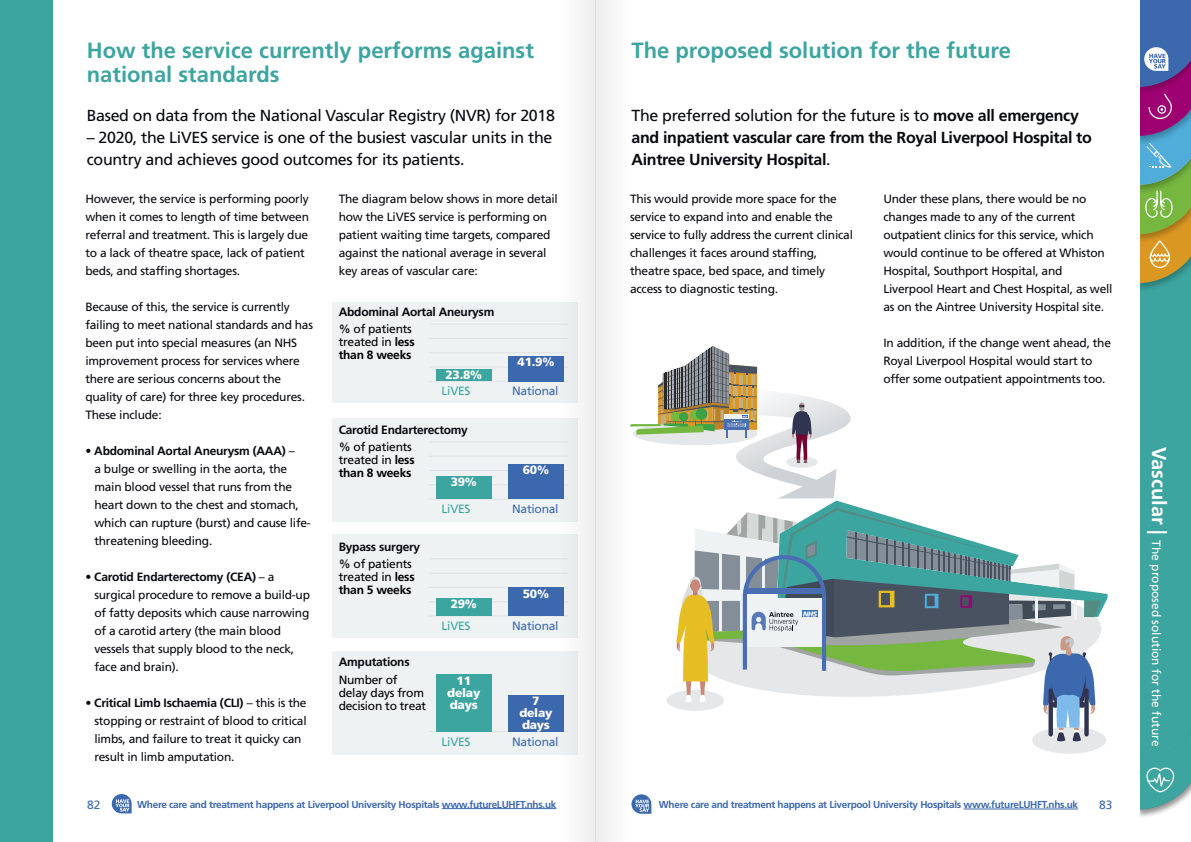
<style>
.page{position:relative;width:1191px;height:842px;background:#fff}
.page>*{position:absolute;margin:0;border:0;box-sizing:border-box;transform-origin:0 0}
.t1{font:700 22px/24px "Frutiger LT Std";color:#3da59f}
.t2{font:16px/22px "Frutiger LT Std";letter-spacing:-.02em;color:#07090e}
.t3{font:700 16px/22px "Frutiger LT Std";letter-spacing:-.02em;color:#07090e}
.t4{font:12px/18px "Frutiger LT Std";letter-spacing:-.02em;color:#07090e}
.t5{font:12px/13px "Frutiger LT Std";letter-spacing:-.02em;color:#000}
.t6{font:700 12px "Frutiger LT Std";letter-spacing:-.02em;color:#07090e}
.t7{font:900 12px/12px "Frutiger LT Std";letter-spacing:-.02em;color:#fff;text-align:center}
.t8{font:12px "Frutiger LT Std";color:#fff}
.t9{font:12px "Frutiger LT Std";letter-spacing:-.02em;color:#3c68ae}
.t10{font:12px "Frutiger LT Std";letter-spacing:-.02em;color:#3da59f}
.t11{font:700 10px "Frutiger LT Std";letter-spacing:-.03em;color:#3c68ae}
.s1{font-weight:700}
.s2{font-weight:400}
.s3{font-weight:700;font-size:20px}
</style>
<div class="page">
<div style="left:1133px;top:709px;width:58px;height:110px;background:#000;opacity:.25"></div>
<svg style="left:1139px;top:0;width:52px;height:809px;background:#5b9c9a"></svg>
<div style="left:595px;top:0;width:544px;height:842px;background:#fff"></div>
<hr style="left:442px;top:808px;width:114px;height:1px;background:#3c68ae">
<svg style="left:112px;top:794px;width:20px;height:19px"></svg>
<hr style="left:963px;top:809px;width:115px;height:1px;background:#3c68ae">
<svg style="left:632px;top:794px;width:19px;height:20px"></svg>
<div style="left:333px;top:302px;width:245px;height:100px;background:#eef2f2"></div>
<div style="left:332px;top:418px;width:245px;height:103px;background:#eef2f2"></div>
<div style="left:332px;top:535px;width:245px;height:103px;background:#eef2f2"></div>
<div style="left:332px;top:651px;width:245px;height:103px;background:#eef2f2"></div>
<hr style="left:429px;top:731px;width:139px;height:1px;background:#495260">
<hr style="left:429px;top:381px;width:139px;height:1px;background:#495260">
<hr style="left:429px;top:324px;width:139px;height:1px;background:#495260">
<hr style="left:429px;top:367px;width:139px;height:1px;background:#495260">
<hr style="left:429px;top:353px;width:139px;height:1px;background:#495260">
<hr style="left:429px;top:338px;width:139px;height:1px;background:#495260">
<hr style="left:429px;top:499px;width:139px;height:1px;background:#495260">
<hr style="left:429px;top:442px;width:139px;height:1px;background:#495260">
<hr style="left:429px;top:485px;width:139px;height:1px;background:#495260">
<hr style="left:429px;top:470px;width:139px;height:1px;background:#495260">
<hr style="left:429px;top:456px;width:139px;height:1px;background:#495260">
<hr style="left:429px;top:615px;width:139px;height:1px;background:#495260">
<hr style="left:429px;top:559px;width:139px;height:1px;background:#495260">
<hr style="left:429px;top:601px;width:139px;height:1px;background:#495260">
<hr style="left:429px;top:587px;width:139px;height:1px;background:#495260">
<hr style="left:429px;top:573px;width:139px;height:1px;background:#495260">
<div style="left:436px;top:477px;width:56px;height:22px;background:#3da59f"></div>
<div style="left:436px;top:599px;width:56px;height:17px;background:#3da59f"></div>
<div style="left:436px;top:674px;width:56px;height:57px;background:#3da59f"></div>
<div style="left:508px;top:465px;width:56px;height:34px;background:#3c68ae"></div>
<div style="left:508px;top:587px;width:56px;height:29px;background:#3c68ae"></div>
<div style="left:508px;top:695px;width:56px;height:36px;background:#3c68ae"></div>
<div style="left:436px;top:370px;width:56px;height:11px;background:#3da59f"></div>
<div style="left:508px;top:356px;width:56px;height:25px;background:#3c68ae"></div>
<div style="left:1032px;top:727px;width:74px;height:27px;background:#e5e7e9;border-radius:50%"></div>
<svg style="left:632px;top:346px;width:475px;height:395px"></svg>
<div style="left:595px;top:0;width:37px;height:842px;background:#f4f4f4"></div>
<div style="left:559px;top:0;width:36px;height:842px;background:#f2f2f2"></div>
<div style="left:0;top:0;width:53px;height:842px;background:#3da59f"></div>
<h1 class="t1" style="left:87px;top:38px;width:449px">How the service currently performs against national standards</h1>
<h2 class="t2" style="left:87px;top:105px;width:470px">Based on data from the National Vascular Registry (NVR) for 2018</h2>
<h2 class="t2" style="left:87px;top:127px;width:467px">– 2020, the LiVES service is one of the busiest vascular units in the country and achieves good outcomes for its patients.</h2>
<p class="t4" style="left:85px;top:189px;width:225px">However, the service is performing poorly when it comes to length of time between referral and treatment. This is largely due to a lack of theatre space, lack of patient beds, and staffing shortages.</p>
<p class="t4" style="left:85px;top:297px;width:229px">Because of this, the service is currently failing to meet national standards and has been put into special measures (an NHS improvement process for services where there are serious concerns about the quality of care) for three key procedures.<br>These include:</p>
<p class="t4" style="left:94px;top:441px;width:218px;text-indent:-9px">• <span class="s1">Abdominal Aortal Aneurysm (AAA)</span> –<br>a bulge or swelling in the aorta, the main blood vessel that runs from the heart down to the chest and stomach, which can rupture (burst) and cause life&shy;threatening bleeding.</p>
<p class="t4" style="left:94px;top:567px;width:217px;text-indent:-9px">• <span class="s1">Carotid Endarterectomy (CEA)</span> – a surgical procedure to remove a build-up of fatty deposits which cause narrowing of a carotid artery (the main blood vessels that supply blood to the neck, face and brain).</p>
<p class="t4" style="left:94px;top:693px;width:214px;text-indent:-9px"><span class="s1">• Critical Limb Ischaemia (CLI)</span> – this is the stopping or restraint of blood to critical limbs, and failure to treat it quicky can result in limb amputation.</p>
<p class="t4" style="left:339px;top:189px;width:221px">The diagram below shows in more detail how the LiVES service is performing on patient waiting time targets, compared against the national average in several key areas of vascular care:</p>
<p class="t6" style="left:339px;top:305px;width:157px">Abdominal Aortal Aneurysm</p>
<p class="t5" style="left:339px;top:323px;width:77px">% of patients treated in <span class="s1">less than 8 weeks</span></p>
<p class="t7" style="left:517px;top:356px;width:38px">41.9%</p>
<p class="t7" style="left:445px;top:369px;width:38px">23.8%</p>
<p class="t9" style="left:512px;top:384px;width:48px">National</p>
<p class="t10" style="left:441px;top:384px;width:31px">LiVES</p>
<p class="t6" style="left:339px;top:423px;width:131px">Carotid Endarterectomy</p>
<p class="t5" style="left:339px;top:440px;width:77px">% of patients treated in <span class="s1">less than 8 weeks</span></p>
<p class="t7" style="left:523px;top:464px;width:28px">60%</p>
<p class="t7" style="left:451px;top:476px;width:28px">39%</p>
<p class="t9" style="left:512px;top:502px;width:48px">National</p>
<p class="t10" style="left:441px;top:502px;width:31px">LiVES</p>
<p class="t6" style="left:339px;top:540px;width:83px">Bypass surgery</p>
<p class="t5" style="left:339px;top:557px;width:77px">% of patients treated in <span class="s1">less than 5 weeks</span></p>
<p class="t7" style="left:523px;top:588px;width:28px">50%</p>
<p class="t7" style="left:451px;top:597px;width:28px">29%</p>
<p class="t9" style="left:512px;top:619px;width:48px">National</p>
<p class="t10" style="left:441px;top:619px;width:31px">LiVES</p>
<p class="t6" style="left:339px;top:655px;width:72px">Amputations</p>
<p class="t5" style="left:339px;top:673px;width:89px">Number of delay days from decision to treat</p>
<p class="t7" style="left:447px;top:675px;width:35px">11 delay days</p>
<p class="t7" style="left:519px;top:695px;width:35px">7 delay days</p>
<p class="t9" style="left:512px;top:734px;width:48px">National</p>
<p class="t10" style="left:441px;top:734px;width:31px">LiVES</p>
<h1 class="t1" style="left:631px;top:38px;width:381px">The proposed solution for the future</h1>
<h2 class="t3" style="left:631px;top:105px;width:462px"><span class="s2">The preferred solution for the future is to</span> move all emergency and inpatient vascular care from the Royal Liverpool Hospital to<br>Aintree University Hospital<span class="s2">.</span></h2>
<p class="t4" style="left:630px;top:189px;width:224px">This would provide more space for the service to expand into and enable the service to fully address the current clinical challenges it faces around staffing, theatre space, bed space, and timely access to diagnostic testing.</p>
<p class="t4" style="left:883px;top:189px;width:231px">Under these plans, there would be no changes made to any of the current outpatient clinics for this service, which would continue to be offered at Whiston Hospital, Southport Hospital, and Liverpool Heart and Chest Hospital, as well as on the Aintree University Hospital site.</p>
<p class="t4" style="left:883px;top:333px;width:229px">In addition, if the change went ahead, the<br>Royal Liverpool Hospital would start to offer some outpatient appointments too.</p>
<p class="t9" style="left:87px;top:798px;width:15px">82</p>
<p class="t11" style="left:137px;top:798px;width:421px">Where care and treatment happens at Liverpool University Hospitals www.futureLUHFT.nhs.uk</p>
<p class="t11" style="left:659px;top:799px;width:421px">Where care and treatment happens at Liverpool University Hospitals www.futureLUHFT.nhs.uk</p>
<p class="t9" style="left:1099px;top:798px;width:15px">83</p>
<p class="t8" style="left:1163px;top:447px;width:301px;rotate:90deg"><span class="s3">Vascular |</span> The proposed solution for the future</p>
</div>
